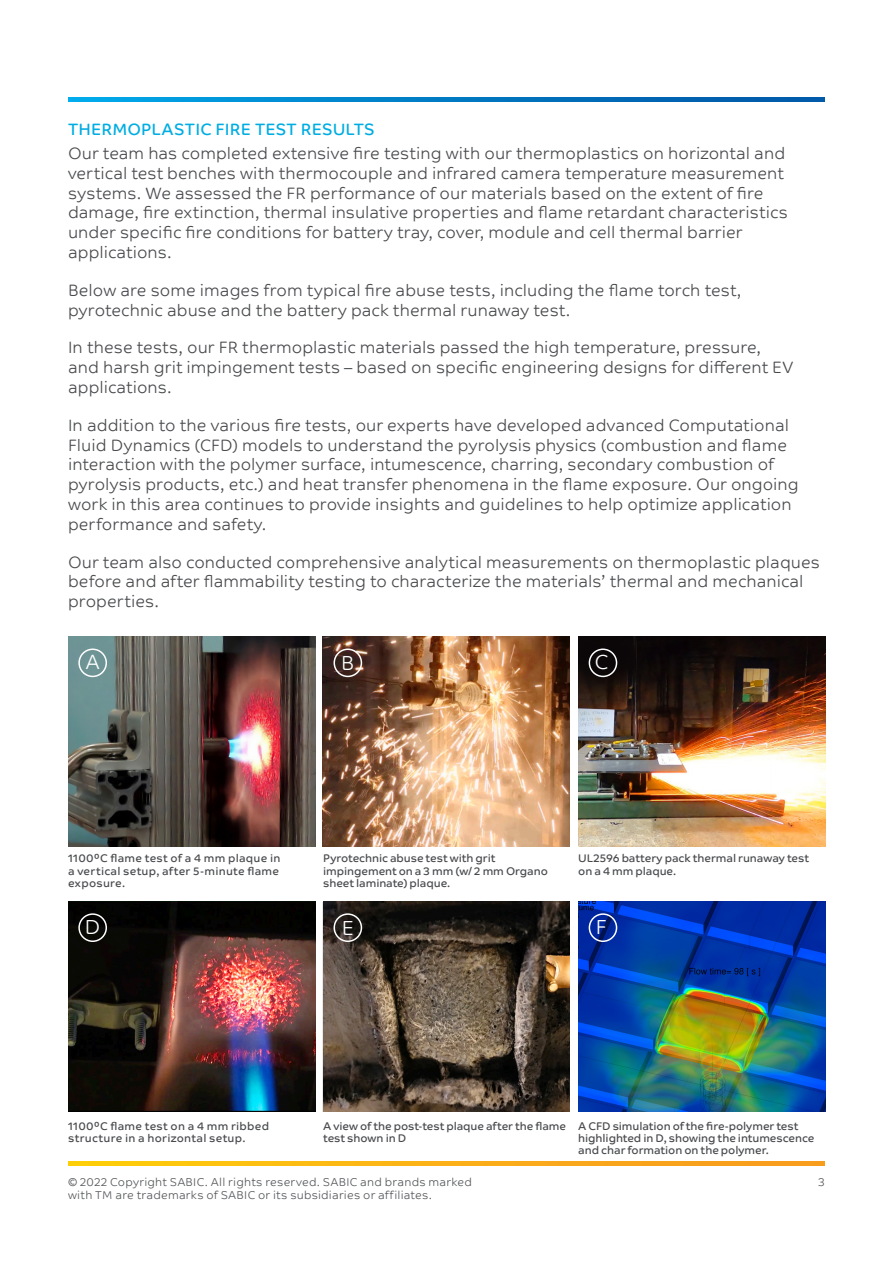
<style>
.page{position:relative;width:893px;height:1263px;background:#fff}
.page>*{position:absolute;margin:0;border:0;box-sizing:border-box;transform-origin:0 0}
.t1{font:300 20.4px "SABIC Typeface Text";color:#fff}
.t2{font:300 16.5px/19.8px "SABIC Typeface Text";letter-spacing:.005em;color:#484a4d}
.t3{font:16.5px "SABIC Typeface Text";letter-spacing:.005em;color:#00ade2}
.t4{font:300 11.4px/13.6px "SABIC Typeface Text";letter-spacing:.02em;color:#54575a}
.t5{font:11.1px/12.5px "SABIC Typeface Text";letter-spacing:-.005em;color:#484a4d}
.t6{font:11.1px/12.5px "SABIC Typeface Text";letter-spacing:.025em;color:#484a4d}
</style>
<div class="page">
<img style="left:68px;top:636px;width:248px;height:210px">
<img style="left:68px;top:902px;width:248px;height:210px">
<img style="left:322px;top:636px;width:248px;height:210px">
<img style="left:323px;top:902px;width:247px;height:210px">
<img style="left:578px;top:636px;width:248px;height:210px">
<img style="left:578px;top:902px;width:248px;height:210px">
<div style="left:78px;top:648px;width:29px;height:29px;border:2px solid #fff;border-radius:50%"></div>
<div style="left:78px;top:913px;width:29px;height:29px;border:2px solid #fff;border-radius:50%"></div>
<div style="left:333px;top:648px;width:29px;height:29px;border:2px solid #fff;border-radius:50%"></div>
<div style="left:333px;top:913px;width:29px;height:29px;border:2px solid #fff;border-radius:50%"></div>
<div style="left:589px;top:648px;width:28px;height:29px;border:2px solid #fff;border-radius:50%"></div>
<div style="left:589px;top:913px;width:28px;height:29px;border:2px solid #fff;border-radius:50%"></div>
<svg style="left:68px;top:97px;width:757px;height:4px;background:#007cc5"></svg>
<svg style="left:68px;top:1161px;width:757px;height:4px;background:#fab215"></svg>
<p class="t3" style="left:68px;top:119px;width:308px">THERMOPLASTIC FIRE TEST RESULTS</p>
<p class="t2" style="left:68px;top:142px;width:721px">Our team has completed extensive fire testing with our thermoplastics on horizontal and vertical test benches with thermocouple and infrared camera temperature measurement systems. We assessed the FR performance of our materials based on the extent of fire damage, fire extinction, thermal insulative properties and flame retardant characteristics under specific fire conditions for battery tray, cover, module and cell thermal barrier applications.</p>
<p class="t2" style="left:68px;top:279px;width:675px">Below are some images from typical fire abuse tests, including the flame torch test, pyrotechnic abuse and the battery pack thermal runaway test.</p>
<p class="t2" style="left:68px;top:336px;width:727px">In these tests, our FR thermoplastic materials passed the high temperature, pressure, and harsh grit impingement tests – based on specific engineering designs for different EV applications.</p>
<p class="t2" style="left:68px;top:414px;width:732px">In addition to the various fire tests, our experts have developed advanced Computational Fluid Dynamics (CFD) models to understand the pyrolysis physics (combustion and flame interaction with the polymer surface, intumescence, charring, secondary combustion of pyrolysis products, etc.) and heat transfer phenomena in the flame exposure. Our ongoing work in this area continues to provide insights and guidelines to help optimize application performance and safety.</p>
<p class="t2" style="left:68px;top:551px;width:753px">Our team also conducted comprehensive analytical measurements on thermoplastic plaques before and after flammability testing to characterize the materials’ thermal and mechanical properties.</p>
<p class="t1" style="left:85px;top:643px;width:16px">A</p>
<p class="t1" style="left:341px;top:644px;width:15px">B</p>
<p class="t1" style="left:595px;top:643px;width:15px">C</p>
<p class="t6" style="left:68px;top:852px;width:214px">1100⁰C flame test of a 4 mm plaque in a vertical setup, after 5-minute flame exposure.</p>
<p class="t1" style="left:85px;top:907px;width:17px">D</p>
<p class="t5" style="left:323px;top:852px;width:226px">Pyrotechnic abuse test with grit impingement on a 3 mm (w/ 2 mm Organo sheet laminate) plaque.</p>
<p class="t1" style="left:342px;top:909px;width:14px">E</p>
<p class="t5" style="left:578px;top:852px;width:232px">UL2596 battery pack thermal runaway test on a 4 mm plaque.</p>
<p class="t1" style="left:596px;top:907px;width:13px">F</p>
<p class="t6" style="left:68px;top:1119px;width:203px">1100⁰C flame test on a 4 mm ribbed structure in a horizontal setup.</p>
<p class="t5" style="left:323px;top:1119px;width:244px">A view of the post-test plaque after the flame test shown in D</p>
<p class="t5" style="left:578px;top:1119px;width:238px">A CFD simulation of the fire-polymer test highlighted in D, showing the intumescence and char formation on the polymer.</p>
<p class="t4" style="left:68px;top:1174px;width:405px">© 2022 Copyright SABIC. All rights reserved. SABIC and brands marked with TM are trademarks of SABIC or its subsidiaries or affiliates.</p>
<p class="t4" style="left:818px;top:1174px;width:8px">3</p>
</div>
